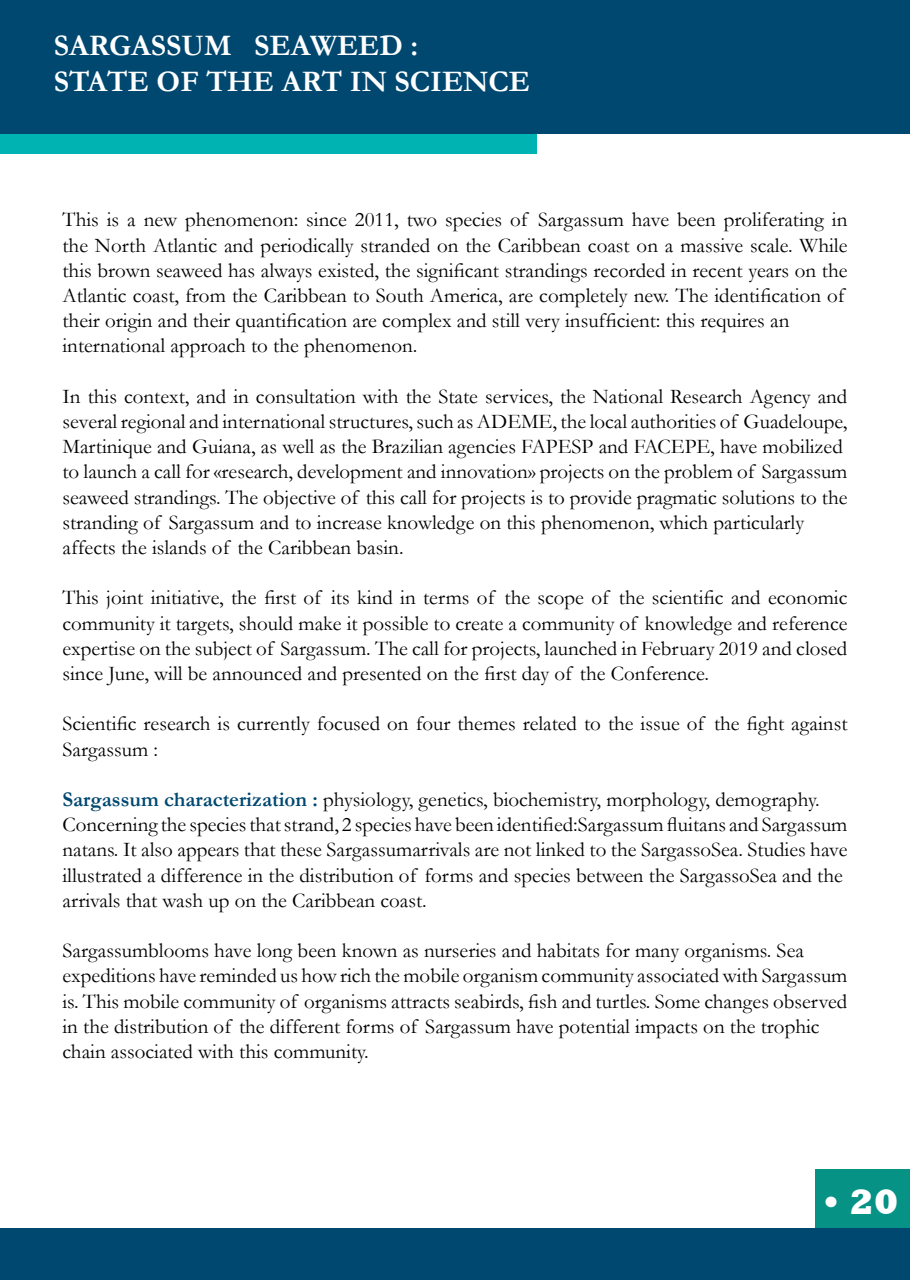
<style>
.page{position:relative;width:910px;height:1280px;background:#fff}
.page>*{position:absolute;margin:0;border:0;box-sizing:border-box;transform-origin:0 0}
.t1{font:800 36px "Rockwell";color:#fff}
.t2{font:700 30px/36px "Garamond";color:#fff}
.t3{font:21px/25.2px "Garamond";color:#000}
.s1{font-weight:700;color:#004870}
</style>
<div class="page">
<div style="left:815px;top:1169px;width:95px;height:107px;background:#079286"></div>
<div style="left:0;top:1228px;width:910px;height:52px;background:#004870"></div>
<div style="left:0;top:51px;width:537px;height:103px;background:#00b3b3"></div>
<div style="left:1px;top:0;width:909px;height:133px;background:#004870"></div>
<h2 class="t2" style="left:54px;top:27px;width:478px">SARGASSUM SEAWEED :<br>STATE OF THE ART IN SCIENCE</h2>
<p class="t3" style="left:63px;top:207px;width:786px">This is a new phenomenon: since 2011, two species of Sargassum have been proliferating in the North Atlantic and periodically stranded on the Caribbean coast on a massive scale. While this brown seaweed has always existed, the significant strandings recorded in recent years on the Atlantic coast, from the Caribbean to South America, are completely new. The identification of their origin and their quantification are complex and still very insufficient: this requires an international approach to the phenomenon.</p>
<p class="t3" style="left:63px;top:383px;width:786px">In this context, and in consultation with the State services, the National Research Agency and several regional and international structures, such as ADEME, the local authorities of Guadeloupe, Martinique and Guiana, as well as the Brazilian agencies FAPESP and FACEPE, have mobilized to launch a call for «research, development and innovation» projects on the problem of Sargassum seaweed strandings. The objective of this call for projects is to provide pragmatic solutions to the stranding of Sargassum and to increase knowledge on this phenomenon, which particularly affects the islands of the Caribbean basin.</p>
<p class="t3" style="left:63px;top:585px;width:786px;text-align:justify">This joint initiative, the first of its kind in terms of the scope of the scientific and economic community it targets, should make it possible to create a community of knowledge and reference expertise on the subject of Sargassum. The call for projects, launched in February 2019 and closed since June, will be announced and presented on the first day of the Conference.</p>
<p class="t3" style="left:63px;top:711px;width:786px">Scientific research is currently focused on four themes related to the issue of the fight against<br>Sargassum :</p>
<p class="t3" style="left:63px;top:786px;width:786px"><span class="s1">Sargassum characterization :</span> physiology, genetics, biochemistry, morphology, demography.<br>Concerning the species that strand, 2 species have been identified:Sargassum fluitans and Sargassum natans. It also appears that these Sargassumarrivals are not linked to the SargassoSea. Studies have illustrated a difference in the distribution of forms and species between the SargassoSea and the arrivals that wash up on the Caribbean coast.</p>
<p class="t3" style="left:63px;top:937px;width:786px">Sargassumblooms have long been known as nurseries and habitats for many organisms. Sea expeditions have reminded us how rich the mobile organism community associated with Sargassum is. This mobile community of organisms attracts seabirds, fish and turtles. Some changes observed in the distribution of the different forms of Sargassum have potential impacts on the trophic chain associated with this community.</p>
<h1 class="t1" style="left:822px;top:1181px;width:78px">• 20</h1>
</div>
